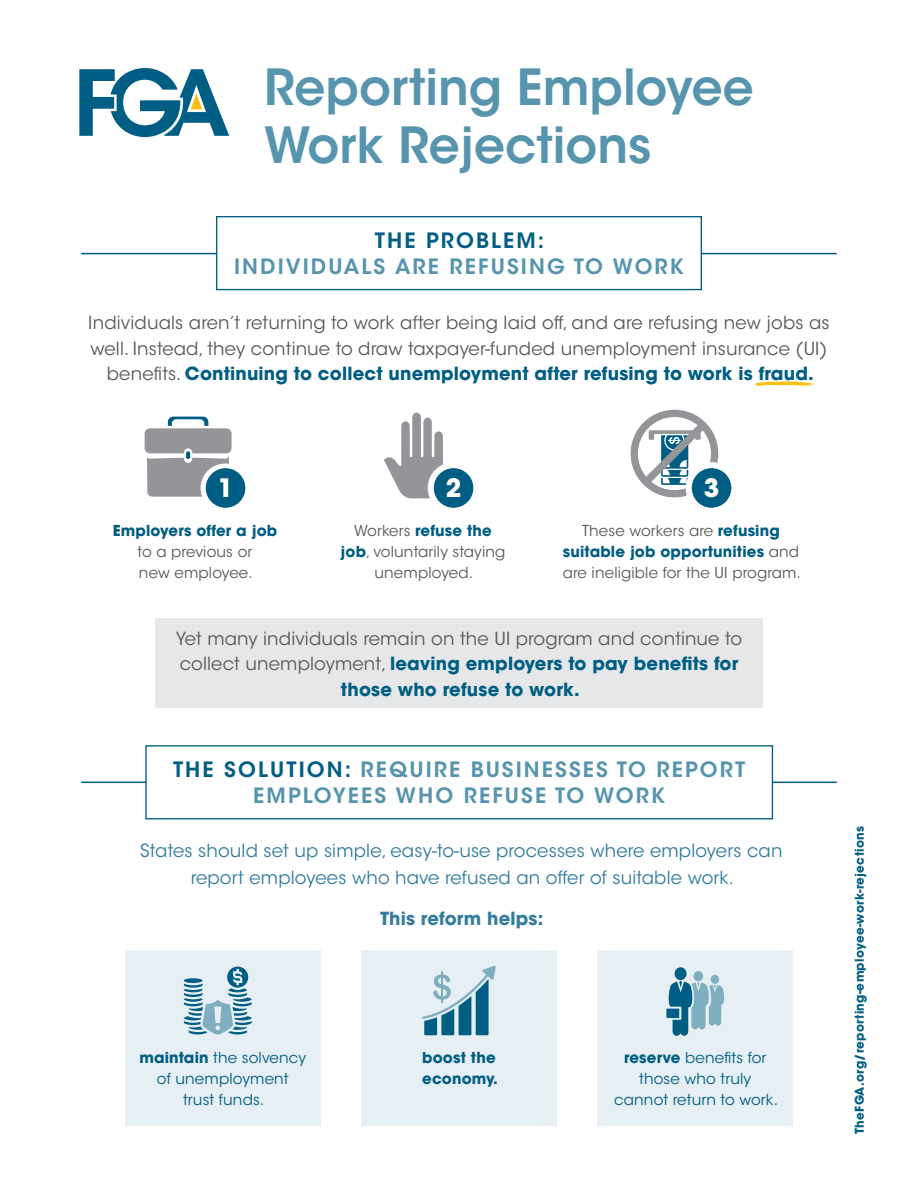
<style>
.page{position:relative;width:918px;height:1188px;background:#fff}
.page>*{position:absolute;margin:0;border:0;box-sizing:border-box;transform-origin:0 0}
.t1{font:600 49.5px/58.5px "ITC Avant Garde Std";color:#5794ad}
.Body_Text{font:700 25.2px "ITC Avant Garde Std";color:#fff}
.subhead{font:600 21px/25.5px "ITC Avant Garde Std";letter-spacing:.1em;color:#5794ad;text-align:center}
.Body_Text-2{font:18px/25.5px "ITC Avant Garde Std";letter-spacing:.01em;color:#58595b;text-align:center}
.Body_Text-3{font:18px/27px "ITC Avant Garde Std";letter-spacing:.01em;color:#337d9c;text-align:center}
.Body_Text-4{font:700 18px "ITC Avant Garde Std";letter-spacing:.01em;color:#337d9c}
.Body_Text-5{font:15px/21px "ITC Avant Garde Std";letter-spacing:.01em;color:#58595b;text-align:center}
.Body_Text-6{font:15px/21px "ITC Avant Garde Std";letter-spacing:.01em;color:#005d83;text-align:center}
.Body_Text-7{font:700 15px/21px "ITC Avant Garde Std";letter-spacing:.01em;color:#005d83}
.t2{font:700 12px "ITC Avant Garde Std";letter-spacing:.025em;color:#005d83}
.s1{color:#005d83}
.s2{font-weight:700;color:#005d83}
.s3{font-weight:700}
</style>
<div class="page">
<svg style="left:79px;top:68px;width:150px;height:69px"></svg>
<svg style="left:384px;top:413px;width:59px;height:85px"></svg>
<svg style="left:631px;top:410px;width:87px;height:87px"></svg>
<div style="left:206px;top:468px;width:39px;height:40px;background:#005d83;border-radius:50%"></div>
<svg style="left:145px;top:417px;width:87px;height:80px"></svg>
<hr style="left:81px;top:253px;width:756px;height:1px;background:#005d83">
<div style="left:217px;top:217px;width:484px;height:73px;background:#fff"></div>
<div style="left:216px;top:216px;width:486px;height:74px;border:1px solid #005d83"></div>
<hr style="left:81px;top:782px;width:756px;height:1px;background:#005d83">
<div style="left:146px;top:746px;width:626px;height:73px;background:#fff"></div>
<div style="left:145px;top:745px;width:628px;height:74px;border:1px solid #005d83"></div>
<div style="left:155px;top:618px;width:608px;height:90px;background:#e6e7e8"></div>
<div style="left:431px;top:465px;width:45px;height:46px;background:#005d83;border-radius:50%"></div>
<div style="left:428px;top:462px;width:51px;height:52px;border:6px solid #fff;border-radius:50%"></div>
<div style="left:689px;top:465px;width:45px;height:46px;background:#005d83;border-radius:50%"></div>
<div style="left:686px;top:462px;width:51px;height:52px;border:6px solid #fff;border-radius:50%"></div>
<div style="left:125px;top:950px;width:196px;height:176px;background:#e6eff3"></div>
<svg style="left:184px;top:967px;width:68px;height:68px"></svg>
<div style="left:361px;top:950px;width:196px;height:176px;background:#e6eff3"></div>
<svg style="left:422px;top:966px;width:74px;height:69px"></svg>
<hr style="left:441px;top:971px;width:2px;height:32px;background:#80aec1">
<div style="left:597px;top:950px;width:196px;height:176px;background:#e6eff3"></div>
<div style="left:693px;top:971px;width:10px;height:10px;background:#80aec1;border-radius:50%"></div>
<div style="left:711px;top:975px;width:8px;height:9px;background:#80aec1;border-radius:50%"></div>
<div style="left:675px;top:967px;width:12px;height:13px;background:#005d83;border-radius:50%"></div>
<svg style="left:668px;top:981px;width:56px;height:55px"></svg>
<div style="left:666px;top:1009px;width:13px;height:9px;background:#005d83"></div>
<svg style="left:754px;top:381px;width:60px;height:5px"></svg>
<h1 class="t1" style="left:264px;top:57px;width:491px">Reporting Employee<br>Work Rejections</h1>
<p class="subhead" style="left:234px;top:228px;width:451px"><span class="s1">THE PROBLEM:<br></span>INDIVIDUALS ARE REFUSING TO WORK</p>
<p class="Body_Text-2" style="left:88px;top:310px;width:743px">Individuals aren’t returning to work after being laid off, and are refusing new jobs as well. Instead, they continue to draw taxpayer-funded unemployment insurance (UI) benefits. <span class="s2">Continuing to collect unemployment after refusing to work is fraud.</span></p>
<p class="Body_Text" style="left:218px;top:472px;width:17px">1</p>
<p class="Body_Text-5" style="left:113px;top:520px;width:166px"><span class="s2">Employers offer a job </span>to a previous or<br>new employee.</p>
<p class="Body_Text" style="left:446px;top:472px;width:17px">2</p>
<p class="Body_Text" style="left:704px;top:472px;width:17px">3</p>
<p class="Body_Text-5" style="left:341px;top:520px;width:166px">Workers <span class="s2">refuse the job</span>, voluntarily staying unemployed.</p>
<p class="Body_Text-5" style="left:563px;top:520px;width:240px">These workers are <span class="s2">refusing suitable job opportunities</span> and are ineligible for the UI program.</p>
<p class="Body_Text-2" style="left:176px;top:625px;width:568px">Yet many individuals remain on the UI program and continue to collect unemployment, <span class="s2">leaving employers to pay benefits for those who refuse to work.</span></p>
<p class="subhead" style="left:173px;top:757px;width:574px"><span class="s1">THE SOLUTION:</span> REQUIRE BUSINESSES TO REPORT<br>EMPLOYEES WHO REFUSE TO WORK</p>
<p class="Body_Text-3" style="left:140px;top:838px;width:644px">States should set up simple, easy-to-use processes where employers can report employees who have refused an offer of suitable work.</p>
<p class="Body_Text-4" style="left:380px;top:907px;width:165px">This reform helps:</p>
<p class="Body_Text-6" style="left:139px;top:1047px;width:168px"><span class="s3">maintain</span> the solvency of unemployment trust funds.</p>
<p class="Body_Text-7" style="left:422px;top:1047px;width:77px">boost the economy.</p>
<p class="Body_Text-6" style="left:614px;top:1047px;width:165px"><span class="s3">reserve</span> benefits for those who truly cannot return to work.</p>
<p class="t2" style="left:852px;top:1134px;width:309px;rotate:-90deg">TheFGA.org/reporting-employee-work-rejections</p>
</div>
